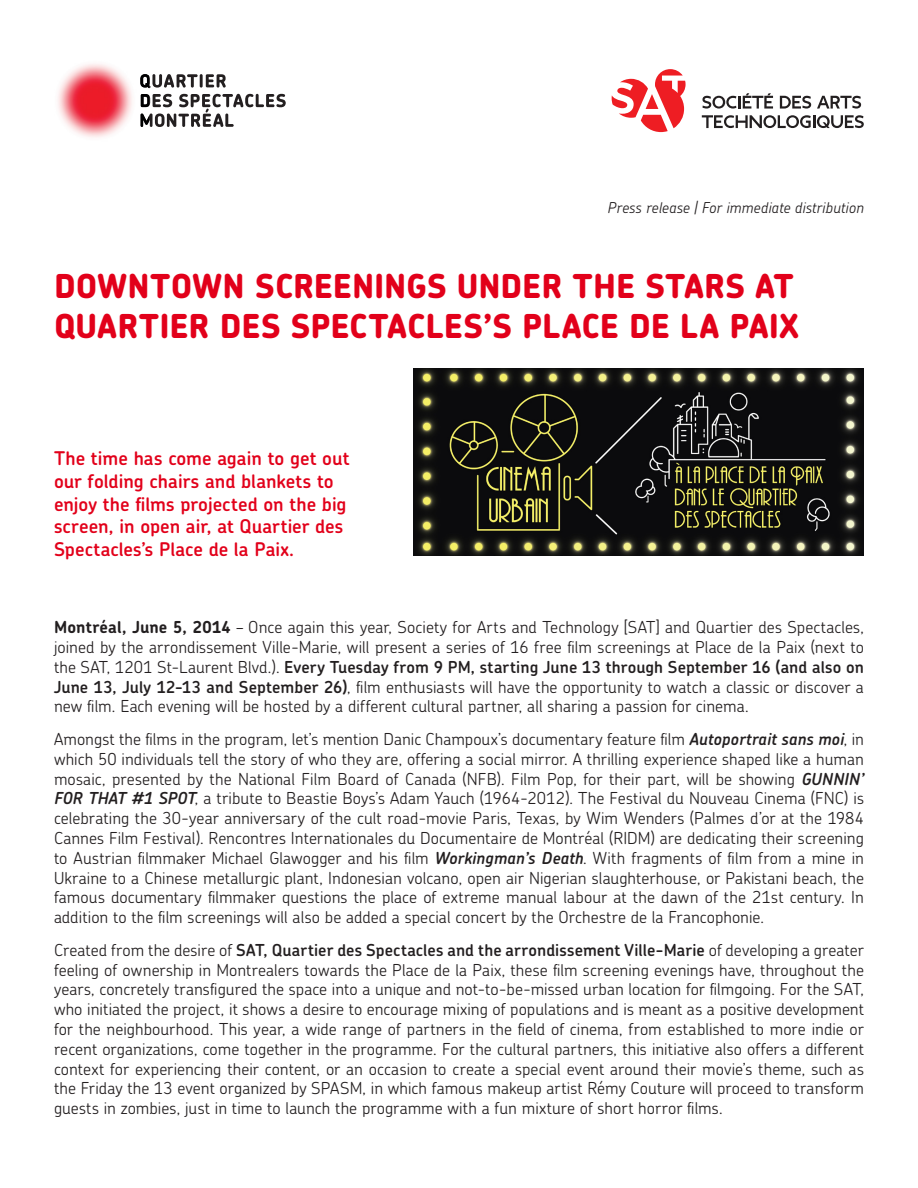
<style>
.page{position:relative;width:918px;height:1188px;background:#fff}
.page>*{position:absolute;margin:0;border:0;box-sizing:border-box;transform-origin:0 0}
.Default{font:800 33px/39.6px "Chevin";letter-spacing:.005em;color:#e2001a}
.Default-2{font:600 18.9px/22.6px "Chevin";color:#e2001a}
.Default-3{font:300 16.5px/19.8px "Chevin";letter-spacing:.005em;color:#231f20;text-align:justify}
.t1{font:italic 300 15px "Chevin";letter-spacing:.005em;color:#231f20}
.s1{font-weight:700}
.s2{font-weight:600}
.s3{font-weight:600;font-style:italic}
</style>
<div class="page">
<svg style="left:149px;top:74px;width:49px;height:14px"></svg>
<hr style="left:200px;top:74px;width:3px;height:14px;background:#231f20">
<svg style="left:206px;top:74px;width:20px;height:14px"></svg>
<img style="left:58px;top:64px;width:91px;height:74px">
<img style="left:140px;top:74px;width:9px;height:14px">
<svg style="left:141px;top:94px;width:145px;height:33px"></svg>
<img style="left:414px;top:368px;width:450px;height:188px">
<svg style="left:702px;top:93px;width:71px;height:16px"></svg>
<svg style="left:780px;top:96px;width:31px;height:13px"></svg>
<svg style="left:817px;top:96px;width:44px;height:13px"></svg>
<svg style="left:702px;top:115px;width:162px;height:13px"></svg>
<svg style="left:612px;top:69px;width:74px;height:63px"></svg>
<p class="t1" style="left:608px;top:198px;width:258px">Press release | For immediate distribution</p>
<p class="Default" style="left:54px;top:265px;width:746px">DOWNTOWN SCREENINGS UNDER THE STARS AT<br>QUARTIER DES SPECTACLES’S PLACE DE LA PAIX</p>
<p class="Default-2" style="left:54px;top:447px;width:297px">The time has come again to get out our folding chairs and blankets to enjoy the films projected on the big screen, in open air, at Quartier des Spectacles’s Place de la Paix.</p>
<p class="Default-3" style="left:54px;top:617px;width:812px"><span class="s1">Montréal, June 5, 2014</span> – Once again this year, Society for Arts and Technology [SAT] and Quartier des Spectacles, joined by the arrondissement Ville-Marie, will present a series of 16 free film screenings at Place de la Paix (next to the SAT, 1201 St-Laurent Blvd.). <span class="s2">Every Tuesday from 9 PM, starting June 13 through September 16 (and also on June 13, July 12-13 and September 26)</span>, film enthusiasts will have the opportunity to watch a classic or discover a new film. Each evening will be hosted by a different cultural partner, all sharing a passion for cinema.</p>
<p class="Default-3" style="left:54px;top:729px;width:812px">Amongst the films in the program, let’s mention Danic Champoux’s documentary feature film <span class="s3">Autoportrait sans moi</span>, in which 50 individuals tell the story of who they are, offering a social mirror. A thrilling experience shaped like a human mosaic, presented by the National Film Board of Canada (NFB). Film Pop, for their part, will be showing <span class="s3">GUNNIN’ FOR THAT #1 SPOT</span>, a tribute to Beastie Boys’s Adam Yauch (1964-2012). The Festival du Nouveau Cinema (FNC) is celebrating the 30-year anniversary of the cult road-movie Paris, Texas, by Wim Wenders (Palmes d’or at the 1984<br>Cannes Film Festival). Rencontres Internationales du Documentaire de Montréal (RIDM) are dedicating their screening to Austrian filmmaker Michael Glawogger and his film <span class="s3">Workingman’s Death</span>. With fragments of film from a mine in Ukraine to a Chinese metallurgic plant, Indonesian volcano, open air Nigerian slaughterhouse, or Pakistani beach, the famous documentary filmmaker questions the place of extreme manual labour at the dawn of the 21st century. In addition to the film screenings will also be added a special concert by the Orchestre de la Francophonie.</p>
<p class="Default-3" style="left:54px;top:940px;width:812px">Created from the desire of <span class="s2">SAT, Quartier des Spectacles and the arrondissement Ville-Marie</span> of developing a greater feeling of ownership in Montrealers towards the Place de la Paix, these film screening evenings have, throughout the years, concretely transfigured the space into a unique and not-to-be-missed urban location for filmgoing. For the SAT, who initiated the project, it shows a desire to encourage mixing of populations and is meant as a positive development for the neighbourhood. This year, a wide range of partners in the field of cinema, from established to more indie or recent organizations, come together in the programme. For the cultural partners, this initiative also offers a different context for experiencing their content, or an occasion to create a special event around their movie’s theme, such as the Friday the 13 event organized by SPASM, in which famous makeup artist Rémy Couture will proceed to transform guests in zombies, just in time to launch the programme with a fun mixture of short horror films.</p>
</div>
